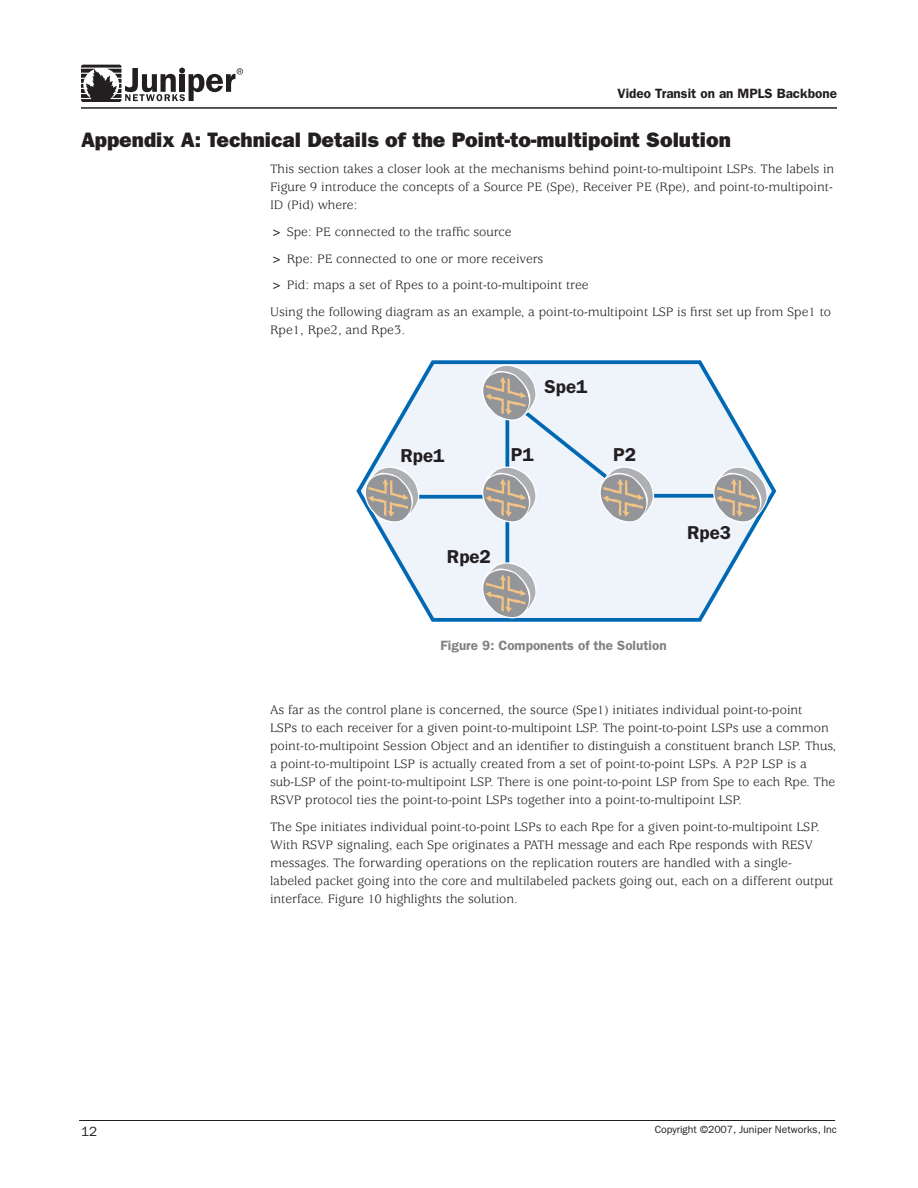
<style>
.page{position:relative;width:918px;height:1188px;background:#fff}
.page>*{position:absolute;margin:0;border:0;box-sizing:border-box;transform-origin:0 0}
.t1{font:21px "ITC Franklin Gothic Std Hvy";color:#231f20}
.t2{font:600 18.75px "ITC Franklin Gothic Std";color:#231f20}
.t3{font:13.5px/18px "Usherwood Std";color:#231f20}
.t4{font:600 13.5px "ITC Franklin Gothic Std";color:#808285}
.t5{font:600 13.5px "ITC Franklin Gothic Std";color:#231f20}
.t6{font:13.5px "ITC Franklin Gothic Std";color:#231f20}
.t7{font:10.5px "ITC Franklin Gothic Std";color:#231f20}
</style>
<div class="page">
<hr style="left:81px;top:107px;width:756px;height:2px;background:#231f20">
<svg style="left:81px;top:65px;width:162px;height:37px"></svg>
<hr style="left:79px;top:1120px;width:756px;height:1px;background:#231f20">
<svg style="left:356px;top:360px;width:421px;height:262px"></svg>
<svg style="left:420px;top:495px;width:62px;height:4px"></svg>
<div style="left:504px;top:390px;width:242px;height:183px;background:#eff3fa"></div>
<svg style="left:482px;top:364px;width:56px;height:57px"></svg>
<svg style="left:365px;top:466px;width:55px;height:57px"></svg>
<svg style="left:482px;top:466px;width:56px;height:57px"></svg>
<svg style="left:599px;top:466px;width:56px;height:57px"></svg>
<svg style="left:713px;top:466px;width:56px;height:57px"></svg>
<svg style="left:482px;top:561px;width:56px;height:58px"></svg>
<p class="t5" style="left:617px;top:86px;width:221px">Video Transit on an MPLS Backbone</p>
<h1 class="t1" style="left:81px;top:127px;width:652px">Appendix A: Technical Details of the Point-to-multipoint Solution</h1>
<p class="t3" style="left:270px;top:161px;width:566px;text-align:justify">This section takes a closer look at the mechanisms behind point-to-multipoint LSPs. The labels in Figure 9 introduce the concepts of a Source PE (Spe), Receiver PE (Rpe), and point-to-multipoint-ID (Pid) where:</p>
<p class="t3" style="left:270px;top:219px;width:563px;line-height:26.7px">&gt; Spe: PE connected to the traffic source<br>&gt; Rpe: PE connected to one or more receivers<br>&gt; Pid: maps a set of Rpes to a point-to-multipoint tree<br>Using the following diagram as an example, a point-to-multipoint LSP is first set up from Spe1 to</p>
<p class="t3" style="left:270px;top:321px;width:137px">Rpe1, Rpe2, and Rpe3.</p>
<h2 class="t2" style="left:545px;top:375px;width:44px">Spe1</h2>
<h2 class="t2" style="left:401px;top:444px;width:45px">Rpe1</h2>
<h2 class="t2" style="left:511px;top:443px;width:24px">P1</h2>
<h2 class="t2" style="left:613px;top:443px;width:24px">P2</h2>
<h2 class="t2" style="left:447px;top:546px;width:45px">Rpe2</h2>
<h2 class="t2" style="left:687px;top:521px;width:45px">Rpe3</h2>
<p class="t4" style="left:440px;top:637px;width:228px">Figure 9: Components of the Solution</p>
<p class="t3" style="left:270px;top:701px;width:568px">As far as the control plane is concerned, the source (Spe1) initiates individual point-to-point<br>LSPs to each receiver for a given point-to-multipoint LSP. The point-to-point LSPs use a common point-to-multipoint Session Object and an identifier to distinguish a constituent branch LSP. Thus, a point-to-multipoint LSP is actually created from a set of point-to-point LSPs. A P2P LSP is a sub-LSP of the point-to-multipoint LSP. There is one point-to-point LSP from Spe to each Rpe. The RSVP protocol ties the point-to-point LSPs together into a point-to-multipoint LSP.</p>
<p class="t3" style="left:270px;top:818px;width:565px">The Spe initiates individual point-to-point LSPs to each Rpe for a given point-to-multipoint LSP.<br>With RSVP signaling, each Spe originates a PATH message and each Rpe responds with RESV messages. The forwarding operations on the replication routers are handled with a single&shy;labeled packet going into the core and multilabeled packets going out, each on a different output interface. Figure 10 highlights the solution.</p>
<p class="t6" style="left:81px;top:1124px;width:18px">12</p>
<p class="t7" style="left:655px;top:1124px;width:184px">Copyright ©2007, Juniper Networks, Inc</p>
</div>
